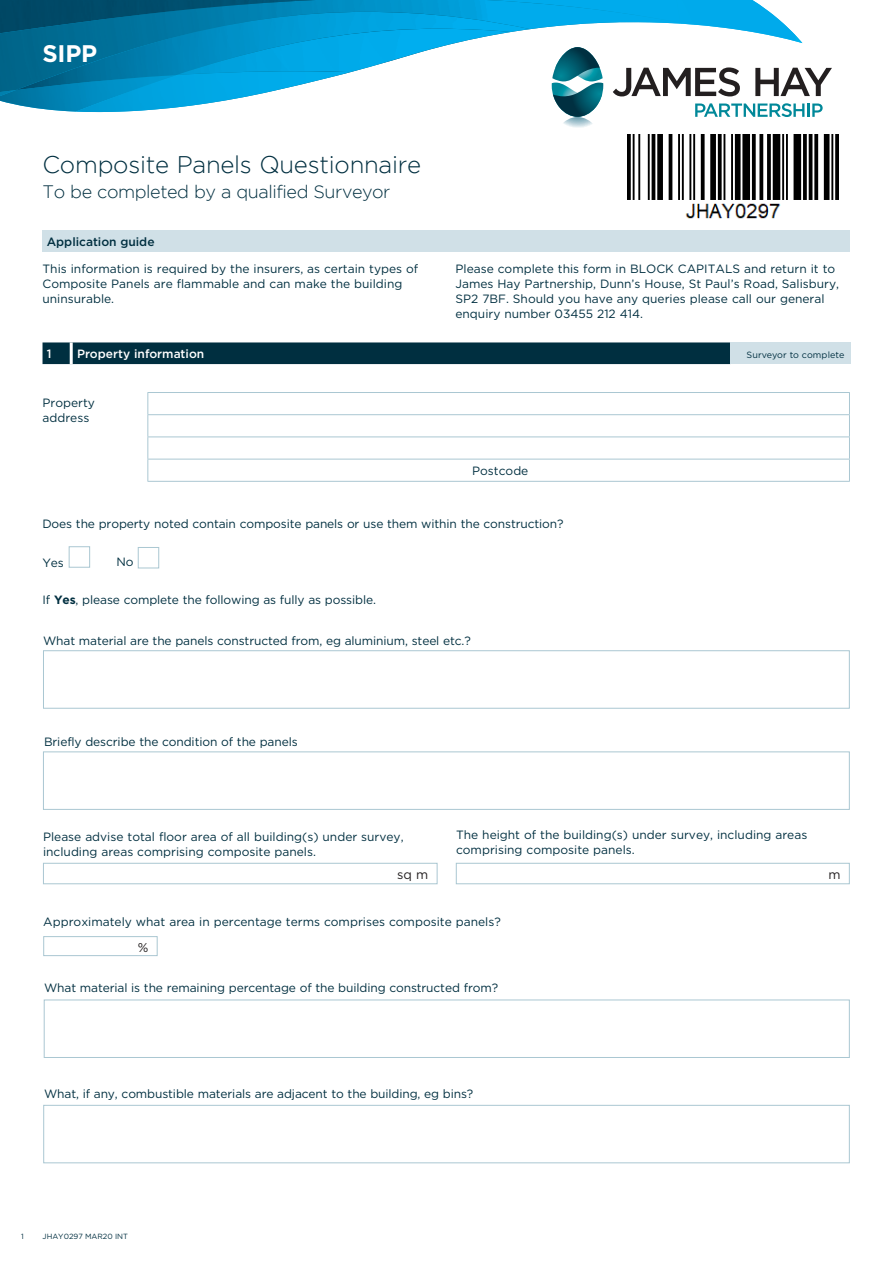
<style>
.page{position:relative;width:893px;height:1263px;background:#fff}
.page>*{position:absolute;margin:0;border:0;box-sizing:border-box;transform-origin:0 0}
.t1{font:300 24px "Gotham";letter-spacing:-.01em;color:#002f40}
.t2{font:700 24px "Gotham";color:#fff}
.t3{font:300 18px "Gotham";letter-spacing:-.025em;color:#002f40}
.t4{font:12.75px "Gotham";color:#231f20}
.t5{font:12px/15px "Gotham";color:#002f40}
.t6{font:500 12px "Gotham";color:#fff}
.t7{font:500 12px "Gotham";color:#002f40}
.t8{font:9px "Gotham";letter-spacing:.01em;color:#002f40}
.t9{font:7.5px "Gotham";color:#002f40}
.s1{font-weight:700}
</style>
<div class="page">
<img style="left:0;top:92px;width:76px;height:20px">
<img style="left:76px;top:92px;width:192px;height:20px">
<img style="left:0;top:33px;width:277px;height:59px">
<img style="left:16px;top:33px;width:278px;height:57px">
<img style="left:177px;top:33px;width:117px;height:42px">
<img style="left:693px;top:0;width:89px;height:22px">
<img style="left:680px;top:0;width:13px;height:22px">
<img style="left:0;top:0;width:680px;height:33px">
<div style="left:43px;top:230px;width:807px;height:22px;background:#d0e0e7"></div>
<div style="left:43px;top:342px;width:687px;height:22px;background:#002f40"></div>
<div style="left:730px;top:342px;width:120px;height:22px;background:#d0e0e7"></div>
<hr style="left:70px;top:342px;width:3px;height:22px;background:#fff">
<svg style="left:294px;top:22px;width:538px;height:106px"></svg>
<div style="left:43px;top:863px;width:394px;height:21px;border:1px solid #aac7d2"></div>
<div style="left:69px;top:546px;width:21px;height:22px;background:#fff;border:1px solid #aac7d2"></div>
<div style="left:138px;top:547px;width:21px;height:21px;background:#fff;border:1px solid #aac7d2"></div>
<img style="left:628px;top:135px;width:210px;height:84px">
<div style="left:43px;top:936px;width:115px;height:20px;border:1px solid #aac7d2"></div>
<div style="left:43px;top:650px;width:807px;height:59px;background:#fff;border:1px solid #aac7d2"></div>
<div style="left:43px;top:751px;width:807px;height:59px;background:#fff;border:1px solid #aac7d2"></div>
<div style="left:44px;top:999px;width:806px;height:59px;background:#fff;border:1px solid #aac7d2"></div>
<div style="left:456px;top:863px;width:394px;height:21px;border:1px solid #aac7d2"></div>
<div style="left:43px;top:1105px;width:807px;height:58px;background:#fff;border:1px solid #aac7d2"></div>
<hr style="left:147px;top:392px;width:703px;height:1px;background:#aac7d2">
<hr style="left:147px;top:414px;width:703px;height:1px;background:#aac7d2">
<hr style="left:147px;top:436px;width:703px;height:1px;background:#aac7d2">
<hr style="left:147px;top:459px;width:703px;height:1px;background:#aac7d2">
<svg style="left:147px;top:393px;width:1px;height:88px"></svg>
<svg style="left:849px;top:393px;width:1px;height:88px"></svg>
<hr style="left:147px;top:481px;width:703px;height:1px;background:#aac7d2">
<h1 class="t2" style="left:43px;top:37px;width:56px">SIPP</h1>
<h1 class="t1" style="left:43px;top:151px;width:380px">Composite Panels Questionnaire</h1>
<h2 class="t3" style="left:43px;top:182px;width:349px">To be completed by a qualified Surveyor</h2>
<p class="t7" style="left:47px;top:234px;width:109px">Application guide</p>
<p class="t5" style="left:43px;top:260px;width:377px">This information is required by the insurers, as certain types of<br>Composite Panels are flammable and can make the building uninsurable.</p>
<p class="t5" style="left:455px;top:260px;width:385px">Please complete this form in BLOCK CAPITALS and return it to James Hay Partnership, Dunn’s House, St Paul’s Road, Salisbury, SP2 7BF. Should you have any queries please call our general enquiry number 03455 212 414.</p>
<p class="t6" style="left:47px;top:346px;width:6px">1</p>
<p class="t6" style="left:77px;top:346px;width:129px">Property information</p>
<p class="t8" style="left:747px;top:349px;width:99px">Surveyor to complete</p>
<p class="t5" style="left:43px;top:395px;width:54px">Property address</p>
<p class="t5" style="left:472px;top:462px;width:58px">Postcode</p>
<p class="t5" style="left:42px;top:516px;width:523px">Does the property noted contain composite panels or use them within the construction?</p>
<p class="t5" style="left:43px;top:555px;width:23px">Yes</p>
<p class="t5" style="left:117px;top:554px;width:19px">No</p>
<p class="t5" style="left:43px;top:592px;width:335px">If <span class="s1">Yes</span>, please complete the following as fully as possible.</p>
<p class="t5" style="left:43px;top:633px;width:429px">What material are the panels constructed from, eg aluminium, steel etc.?</p>
<p class="t5" style="left:44px;top:734px;width:255px">Briefly describe the condition of the panels</p>
<p class="t5" style="left:43px;top:829px;width:362px">Please advise total floor area of all building(s) under survey, including areas comprising composite panels.</p>
<p class="t4" style="left:397px;top:867px;width:33px">sq m</p>
<p class="t5" style="left:456px;top:827px;width:353px">The height of the building(s) under survey, including areas comprising composite panels.</p>
<p class="t5" style="left:43px;top:914px;width:459px">Approximately what area in percentage terms comprises composite panels?</p>
<p class="t4" style="left:138px;top:939px;width:12px">%</p>
<p class="t5" style="left:44px;top:980px;width:456px">What material is the remaining percentage of the building constructed from?</p>
<p class="t4" style="left:828px;top:867px;width:14px">m</p>
<p class="t5" style="left:44px;top:1085px;width:431px">What, if any, combustible materials are adjacent to the building, eg bins?</p>
<p class="t9" style="left:21px;top:1232px;width:4px">1</p>
<p class="t9" style="left:43px;top:1232px;width:87px">JHAY0297 MAR20 INT</p>
</div>
